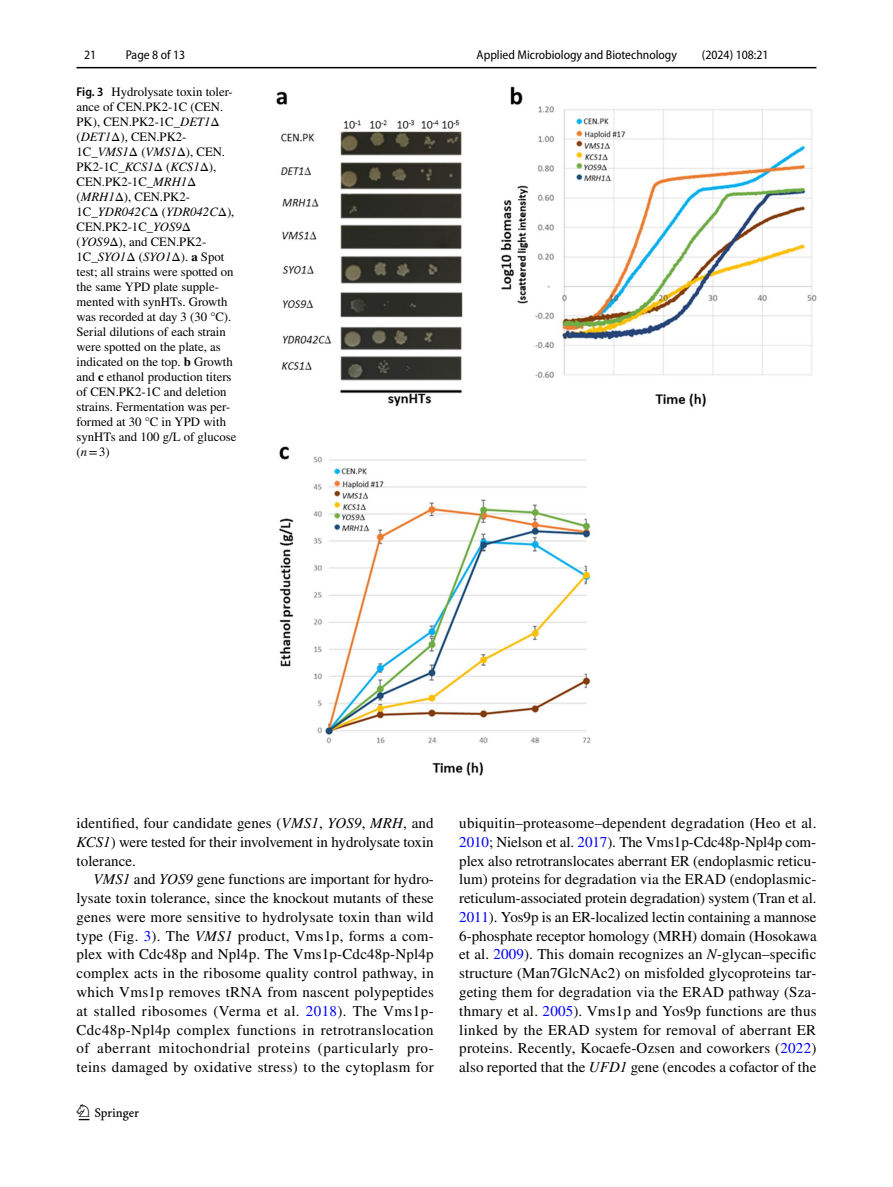
<style>
.page{position:relative;width:893px;height:1187px;background:#fff}
.page>*{position:absolute;margin:0;border:0;box-sizing:border-box;transform-origin:0 0}
.t1{font:22.5px "Springnew Regular 2";color:#000}
.t2{font:15px/18.8px "STIX";color:#000;text-align:justify}
.t3{font:12.75px/15px "STIX";color:#000}
.t4{font:semi-condensed 12.75px "Myriad Pro";color:#000}
.s1{font-family:"Myriad Pro";font-weight:600;font-stretch:semi-condensed}
.s2{font-style:italic}
.s3{font-weight:700}
.s4{color:#00f}
</style>
<div class="page">
<hr style="left:77px;top:67px;width:739px;height:1px;background:#000">
<img style="left:276px;top:87px;width:540px;height:688px">
<p class="t4" style="left:84px;top:48px;width:14px">21</p>
<p class="t4" style="left:126px;top:48px;width:61px">Page 8 of 13</p>
<p class="t3" style="left:77px;top:85px;width:161px"><span class="s1">Fig. 3</span> Hydrolysate toxin toler&shy;ance of CEN.PK2-1C (CEN.<br>PK), CEN.PK2-1C_<span class="s2">DET1</span>Δ (<span class="s2">DET1</span>Δ), CEN.PK2-<br>1C_<span class="s2">VMS1</span>Δ (<span class="s2">VMS1</span>Δ), CEN.<br>PK2-1C_<span class="s2">KCS1</span>Δ (<span class="s2">KCS1</span>Δ),<br>CEN.PK2-1C_<span class="s2">MRH1</span>Δ (<span class="s2">MRH1</span>Δ), CEN.PK2-<br>1C_<span class="s2">YDR042C</span>Δ (<span class="s2">YDR042C</span>Δ),<br>CEN.PK2-1C_<span class="s2">YOS9</span>Δ (<span class="s2">YOS9</span>Δ), and CEN.PK2-<br>1C_<span class="s2">SYO1</span>Δ (<span class="s2">SYO1</span>Δ). <span class="s3">a</span> Spot test; all strains were spotted on the same YPD plate supple&shy;mented with synHTs. Growth was recorded at day 3 (30 °C).<br>Serial dilutions of each strain were spotted on the plate, as indicated on the top. <span class="s3">b</span> Growth and <span class="s3">c</span> ethanol production titers of CEN.PK2-1C and deletion strains. Fermentation was per&shy;formed at 30 °C in YPD with synHTs and 100 g/L of glucose (<span class="s2">n</span>=3)</p>
<p class="t4" style="left:477px;top:48px;width:202px">Applied Microbiology and Biotechnology</p>
<p class="t4" style="left:702px;top:48px;width:68px">(2024) 108:21</p>
<p class="t2" style="left:77px;top:814px;width:359px">identified, four candidate genes (<span class="s2">VMS1</span>, <span class="s2">YOS9</span>, <span class="s2">MRH</span>, and <span class="s2">KCS1</span>) were tested for their involvement in hydrolysate toxin tolerance.</p>
<p class="t2" style="left:77px;top:871px;width:359px;text-indent:17px"><span class="s2">VMS1</span> and <span class="s2">YOS9</span> gene functions are important for hydro&shy;lysate toxin tolerance, since the knockout mutants of these genes were more sensitive to hydrolysate toxin than wild type (Fig. <span class="s4">3</span>). The <span class="s2">VMS1</span> product, Vms1p, forms a com&shy;plex with Cdc48p and Npl4p. The Vms1p-Cdc48p-Npl4p complex acts in the ribosome quality control pathway, in which Vms1p removes tRNA from nascent polypeptides at stalled ribosomes (Verma et al. <span class="s4">2018</span>). The Vms1p-Cdc48p-Npl4p complex functions in retrotranslocation of aberrant mitochondrial proteins (particularly pro&shy;teins damaged by oxidative stress) to the cytoplasm for</p>
<h1 class="t1" style="left:79px;top:1104px;width:62px">1 3</h1>
<p class="t2" style="left:459px;top:814px;width:359px">ubiquitin–proteasome–dependent degradation (Heo et al.<br><span class="s4">2010</span>; Nielson et al. <span class="s4">2017</span>). The Vms1p-Cdc48p-Npl4p com&shy;plex also retrotranslocates aberrant ER (endoplasmic reticu&shy;lum) proteins for degradation via the ERAD (endoplasmic&shy;reticulum-associated protein degradation) system (Tran et al.<br><span class="s4">2011</span>). Yos9p is an ER-localized lectin containing a mannose 6-phosphate receptor homology (MRH) domain (Hosokawa et al. <span class="s4">2009</span>). This domain recognizes an <span class="s2">N</span>-glycan–specific structure (Man7GlcNAc2) on misfolded glycoproteins tar&shy;geting them for degradation via the ERAD pathway (Sza&shy;thmary et al. <span class="s4">2005</span>). Vms1p and Yos9p functions are thus linked by the ERAD system for removal of aberrant ER proteins. Recently, Kocaefe-Ozsen and coworkers (<span class="s4">2022</span>) also reported that the <span class="s2">UFD1</span> gene (encodes a cofactor of the</p>
</div>
